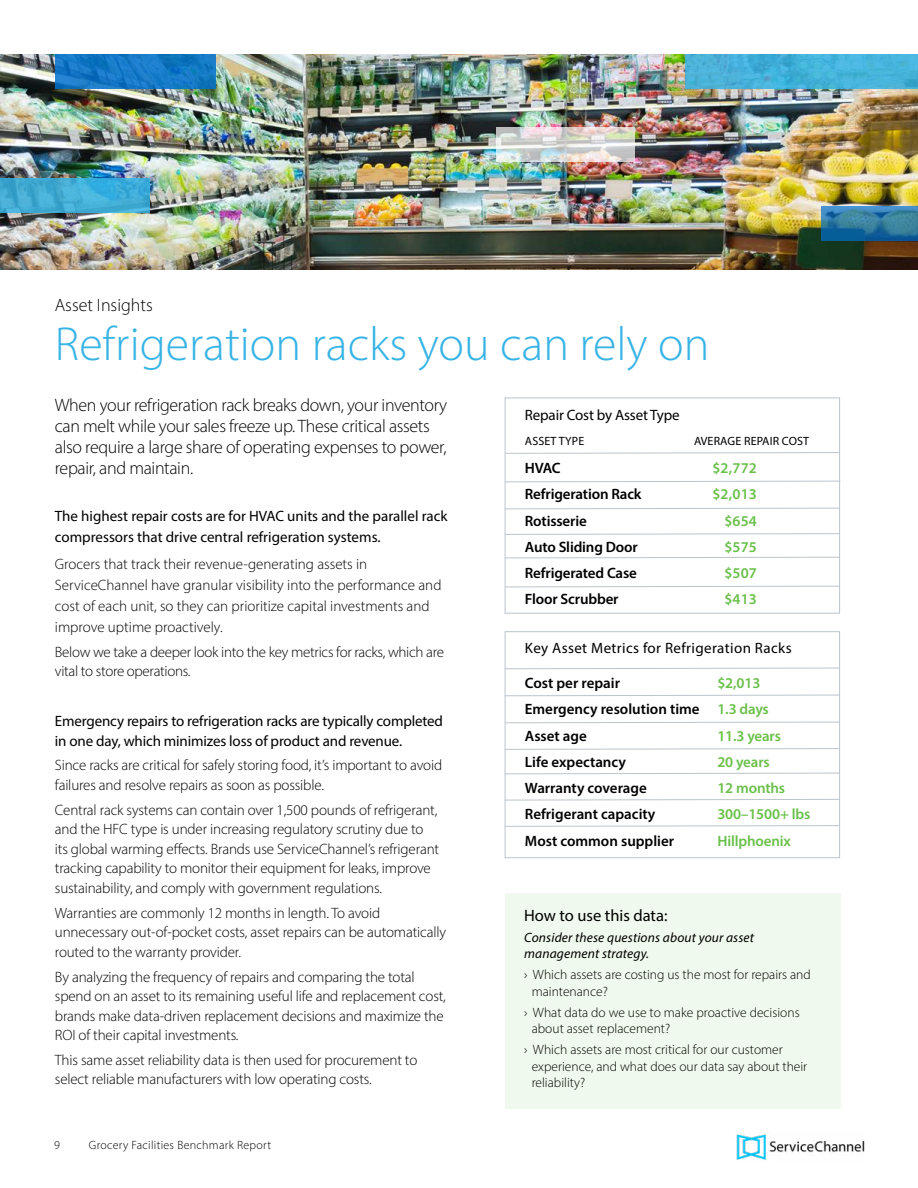
<style>
.page{position:relative;width:918px;height:1188px;background:#fff}
.page>*{position:absolute;margin:0;border:0;box-sizing:border-box;transform-origin:0 0}
.t1{font:300 48px "Myriad Pro";color:#37b4e5}
.t2{font:300 18px/21px "Myriad Pro";letter-spacing:-.02em;color:#000}
.t3{font:300 18px "Myriad Pro";color:#000}
.t4{font:16.5px "Myriad Pro";color:#000}
.t5{font:300 15px/19.5px "Myriad Pro";letter-spacing:-.01em;color:#000}
.t6{font:15px/21px "Myriad Pro";letter-spacing:-.005em;color:#000}
.t7{font:600 15px/26.2px "Myriad Pro";letter-spacing:-.005em;color:#000}
.t8{font:600 15px/26.2px "Myriad Pro";letter-spacing:-.01em;color:#6ac04a}
.t9{font:15px "Myriad Pro";letter-spacing:.025em;color:#000}
.t10{font:600 15px/26.2px "Myriad Pro";letter-spacing:.01em;color:#6ac04a;text-align:right}
.t11{font:300 13.5px/16.5px "Myriad Pro";color:#000}
.t12{font:italic 13.5px/16.5px "Myriad Pro";letter-spacing:.01em;color:#000}
.t13{font:300 12px "Myriad Pro";letter-spacing:.025em;color:#000}
.t14{font:12px "Myriad Pro";letter-spacing:.01em;color:#000}
</style>
<div class="page">
<img style="left:736px;top:1134px;width:129px;height:26px">
<img style="left:0;top:54px;width:918px;height:216px">
<svg style="left:55px;top:54px;width:161px;height:35px"></svg>
<svg style="left:686px;top:54px;width:232px;height:35px;fill:#47b4da"></svg>
<svg style="left:0;top:178px;width:149px;height:35px"></svg>
<svg style="left:496px;top:127px;width:139px;height:35px"></svg>
<svg style="left:822px;top:206px;width:96px;height:34px"></svg>
<svg style="left:504px;top:480px;width:337px;height:3px"></svg>
<svg style="left:504px;top:556px;width:334px;height:3px"></svg>
<svg style="left:504px;top:452px;width:334px;height:2px"></svg>
<div style="left:505px;top:398px;width:335px;height:216px;border:1px solid #bcc4cb"></div>
<svg style="left:504px;top:507px;width:336px;height:3px"></svg>
<svg style="left:504px;top:533px;width:336px;height:2px"></svg>
<svg style="left:504px;top:585px;width:336px;height:3px"></svg>
<svg style="left:504px;top:667px;width:334px;height:3px"></svg>
<svg style="left:504px;top:748px;width:334px;height:2px"></svg>
<div style="left:505px;top:631px;width:335px;height:227px;border:1px solid #bcc4cb"></div>
<svg style="left:504px;top:694px;width:336px;height:3px"></svg>
<svg style="left:504px;top:721px;width:336px;height:3px"></svg>
<svg style="left:504px;top:772px;width:336px;height:3px"></svg>
<svg style="left:504px;top:825px;width:336px;height:2px"></svg>
<svg style="left:504px;top:799px;width:336px;height:2px"></svg>
<div style="left:505px;top:893px;width:335px;height:216px;background:#f0f9ed"></div>
<p class="t3" style="left:55px;top:294px;width:99px">Asset Insights</p>
<h1 class="t1" style="left:55px;top:315px;width:656px">Refrigeration racks you can rely on</h1>
<p class="t2" style="left:55px;top:394px;width:394px">When your refrigeration rack breaks down, your inventory can melt while your sales freeze up. These critical assets also require a large share of operating expenses to power, repair, and maintain.</p>
<p class="t6" style="left:55px;top:506px;width:394px">The highest repair costs are for HVAC units and the parallel rack compressors that drive central refrigeration systems.</p>
<p class="t5" style="left:55px;top:553px;width:388px;line-height:21px">Grocers that track their revenue-generating assets in ServiceChannel have granular visibility into the performance and cost of each unit, so they can prioritize capital investments and improve uptime proactively.</p>
<p class="t5" style="left:55px;top:642px;width:391px">Below we take a deeper look into the key metrics for racks, which are vital to store operations.</p>
<p class="t6" style="left:55px;top:711px;width:390px;line-height:19.5px">Emergency repairs to refrigeration racks are typically completed in one day, which minimizes loss of product and revenue.</p>
<p class="t5" style="left:55px;top:756px;width:389px">Since racks are critical for safely storing food, it’s important to avoid failures and resolve repairs as soon as possible.</p>
<p class="t5" style="left:55px;top:800px;width:386px">Central rack systems can contain over 1,500 pounds of refrigerant, and the HFC type is under increasing regulatory scrutiny due to its global warming effects. Brands use ServiceChannel’s refrigerant tracking capability to monitor their equipment for leaks, improve sustainability, and comply with government regulations.</p>
<p class="t5" style="left:55px;top:903px;width:393px">Warranties are commonly 12 months in length. To avoid unnecessary out-of-pocket costs, asset repairs can be automatically routed to the warranty provider.</p>
<p class="t5" style="left:55px;top:967px;width:392px">By analyzing the frequency of repairs and comparing the total spend on an asset to its remaining useful life and replacement cost, brands make data-driven replacement decisions and maximize the ROI of their capital investments.</p>
<p class="t5" style="left:55px;top:1050px;width:364px">This same asset reliability data is then used for procurement to select reliable manufacturers with low operating costs.</p>
<p class="t13" style="left:54px;top:1138px;width:7px">9</p>
<p class="t13" style="left:89px;top:1138px;width:184px">Grocery Facilities Benchmark Report</p>
<p class="t6" style="left:525px;top:404px;width:156px">Repair Cost by Asset Type</p>
<p class="t14" style="left:525px;top:433px;width:61px">ASSET TYPE</p>
<p class="t7" style="left:525px;top:455px;width:118px">HVAC<br>Refrigeration Rack<br>Rotisserie<br>Auto Sliding Door<br>Refrigerated Case<br>Floor Scrubber</p>
<p class="t14" style="left:694px;top:433px;width:117px">AVERAGE REPAIR COST</p>
<p class="t10" style="left:712px;top:455px;width:46px">$2,772 $2,013 $654 $575 $507 $413</p>
<p class="t9" style="left:525px;top:639px;width:268px">Key Asset Metrics for Refrigeration Racks</p>
<p class="t7" style="left:525px;top:670px;width:176px">Cost per repair<br>Emergency resolution time<br>Asset age<br>Life expectancy<br>Warranty coverage<br>Refrigerant capacity<br>Most common supplier</p>
<p class="t8" style="left:717px;top:670px;width:94px">$2,013<br>1.3 days<br>11.3 years<br>20 years<br>12 months<br>300–1500+ lbs<br>Hillphoenix</p>
<p class="t4" style="left:524px;top:905px;width:145px">How to use this data:</p>
<p class="t12" style="left:524px;top:929px;width:231px">Consider these questions about your asset management strategy.</p>
<p class="t11" style="left:532px;top:966px;width:281px;text-indent:-8px">› Which assets are costing us the most for repairs and maintenance?</p>
<p class="t11" style="left:532px;top:1004px;width:269px;text-indent:-8px">› What data do we use to make proactive decisions about asset replacement?</p>
<p class="t11" style="left:532px;top:1041px;width:277px;text-indent:-8px">› Which assets are most critical for our customer experience, and what does our data say about their reliability?</p>
</div>
